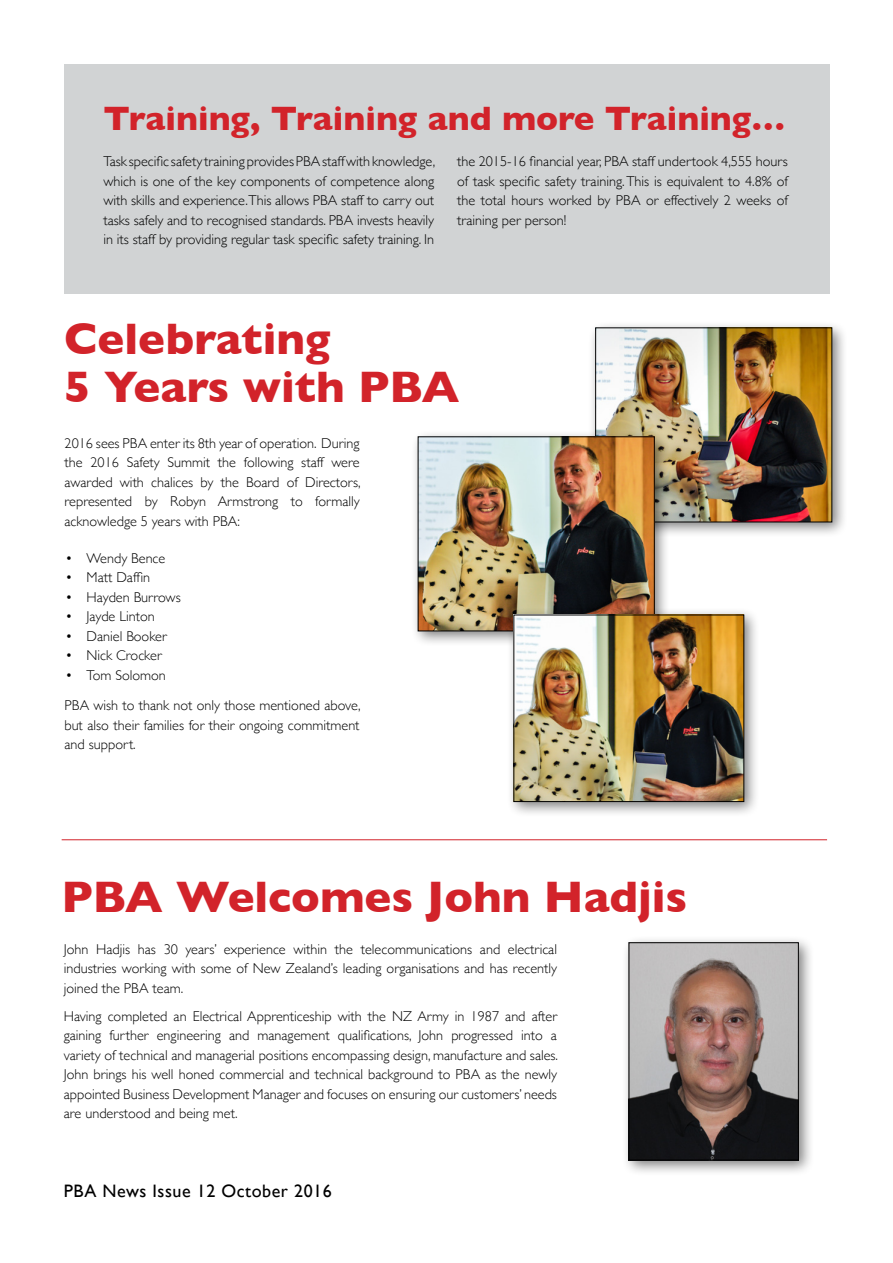
<style>
.page{position:relative;width:893px;height:1263px;background:#fff}
.page>*{position:absolute;margin:0;border:0;box-sizing:border-box;transform-origin:0 0}
.t1{font:700 45px/48px "Gill Sans";color:#d2232a}
.t2{font:700 34.5px "Gill Sans";color:#d2232a}
.t3{font:18px "Gill Sans";letter-spacing:.03em;color:#000}
.t4{font:300 14.25px/19.5px "Gill Sans";color:#000;text-align:justify}
</style>
<div class="page">
<div style="left:64px;top:64px;width:765px;height:229px;background:#d1d3d4"></div>
<hr style="left:62px;top:839px;width:765px;height:1px;background:#d2232a">
<div style="left:588px;top:320px;width:260px;height:218px;background:#000;opacity:.5"></div>
<img style="left:597px;top:330px;width:233px;height:190px">
<div style="left:410px;top:429px;width:260px;height:218px;background:#000;opacity:.5"></div>
<img style="left:420px;top:439px;width:232px;height:190px">
<div style="left:621px;top:935px;width:193px;height:241px;background:#000;opacity:.5"></div>
<img style="left:631px;top:944px;width:165px;height:214px">
<div style="left:629px;top:942px;width:169px;height:218px;border:1px solid #000"></div>
<div style="left:506px;top:607px;width:254px;height:211px;background:#000;opacity:.5"></div>
<img style="left:516px;top:617px;width:226px;height:183px">
<div style="left:514px;top:615px;width:230px;height:187px;border:1px solid #000"></div>
<h2 class="t2" style="left:103px;top:91px;width:684px">Training, Training and more Training…</h2>
<p class="t4" style="left:103px;top:151px;width:333px">Task specific safety training provides PBA staff with knowledge, which is one of the key components of competence along with skills and experience.This allows PBA staff to carry out tasks safely and to recognised standards. PBA invests heavily in its staff by providing regular task specific safety training. In</p>
<p class="t4" style="left:457px;top:151px;width:332px">the 2015-16 financial year, PBA staff undertook 4,555 hours of task specific safety training. This is equivalent to 4.8% of the total hours worked by PBA or effectively 2 weeks of training per person!</p>
<h1 class="t1" style="left:64px;top:314px;width:397px">Celebrating<br>5 Years with PBA</h1>
<p class="t4" style="left:65px;top:433px;width:298px">2016 sees PBA enter its 8th year of operation. During the 2016 Safety Summit the following staff were awarded with chalices by the Board of Directors, represented by Robyn Armstrong to formally acknowledge 5 years with PBA:</p>
<p class="t4" style="left:66px;top:547px;width:101px">• Wendy Bence</p>
<p class="t4" style="left:66px;top:567px;width:86px">• Matt Daffin</p>
<p class="t4" style="left:66px;top:586px;width:117px">• Hayden Burrows</p>
<p class="t4" style="left:66px;top:606px;width:91px">• Jayde Linton</p>
<p class="t4" style="left:66px;top:625px;width:103px">• Daniel Booker</p>
<p class="t4" style="left:66px;top:645px;width:98px">• Nick Crocker</p>
<p class="t4" style="left:65px;top:659px;width:298px;line-height:30.6px">• Tom Solomon<br>PBA wish to thank not only those mentioned above,</p>
<p class="t4" style="left:65px;top:715px;width:297px">but also their families for their ongoing commitment and support.</p>
<h1 class="t1" style="left:61px;top:871px;width:627px">PBA Welcomes John Hadjis</h1>
<p class="t4" style="left:64px;top:938px;width:495px">John Hadjis has 30 years’ experience within the telecommunications and electrical industries working with some of New Zealand’s leading organisations and has recently joined the PBA team.</p>
<p class="t4" style="left:64px;top:1005px;width:496px">Having completed an Electrical Apprenticeship with the NZ Army in 1987 and after gaining further engineering and management qualifications, John progressed into a variety of technical and managerial positions encompassing design, manufacture and sales.<br>John brings his well honed commercial and technical background to PBA as the newly appointed Business Development Manager and focuses on ensuring our customers’ needs are understood and being met.</p>
<p class="t3" style="left:64px;top:1180px;width:270px">PBA News Issue 12 October 2016</p>
</div>
